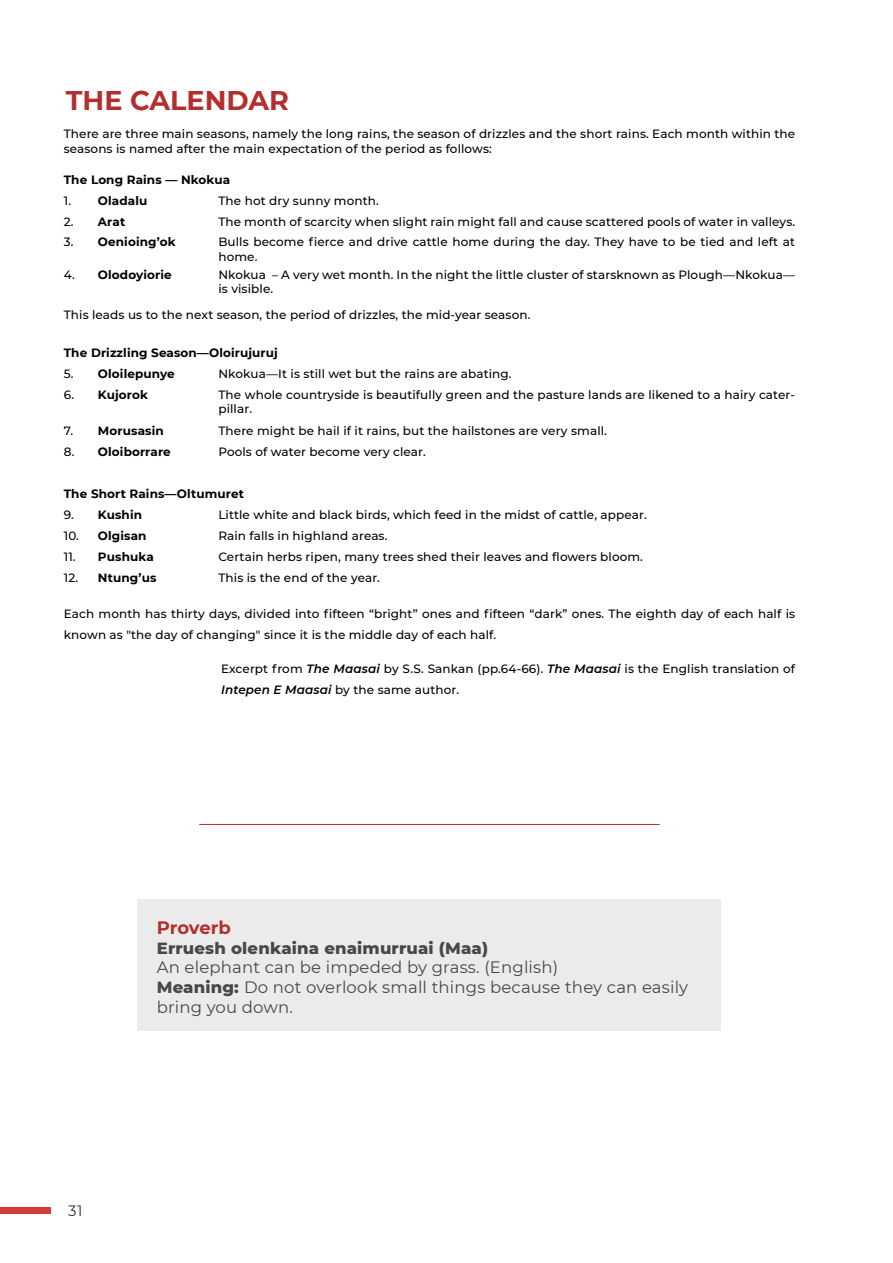
<style>
.page{position:relative;width:893px;height:1263px;background:#fff}
.page>*{position:absolute;margin:0;border:0;box-sizing:border-box;transform-origin:0 0}
.t1{font:700 27px "Montserrat";color:#b22f2e}
.t2{font:700 18px "Montserrat";letter-spacing:-.01em;color:#b22f2e}
.t3{font:16.5px/19.8px "Montserrat";letter-spacing:.01em;color:#48484a}
.t4{font:800 16.5px "Montserrat";letter-spacing:.01em;color:#48484a}
.t5{font:15px "Montserrat";color:#333334}
.t6{font:500 12px/14.4px "Montserrat";letter-spacing:.01em;color:#000}
.t7{font:700 12px "Montserrat";letter-spacing:.01em;color:#000}
.s1{font-weight:500}
.s2{font-weight:600;font-style:italic}
.s3{font-weight:800}
</style>
<div class="page">
<div style="left:0;top:1207px;width:51px;height:7px;background:#d43a3a"></div>
<div style="left:138px;top:899px;width:583px;height:132px;background:#ebebec"></div>
<hr style="left:199px;top:824px;width:461px;height:1px;background:#b22f2e">
<h1 class="t1" style="left:66px;top:81px;width:225px">THE CALENDAR</h1>
<p class="t6" style="left:64px;top:126px;width:733px">There are three main seasons, namely the long rains, the season of drizzles and the short rains. Each month within the seasons is named after the main expectation of the period as follows:</p>
<p class="t7" style="left:64px;top:171px;width:168px">The Long Rains — Nkokua</p>
<p class="t7" style="left:64px;top:192px;width:85px"><span class="s1">1.</span> Oladalu</p>
<p class="t6" style="left:218px;top:193px;width:162px">The hot dry sunny month.</p>
<p class="t7" style="left:64px;top:213px;width:63px"><span class="s1">2.</span> Arat</p>
<p class="t6" style="left:218px;top:214px;width:578px">The month of scarcity when slight rain might fall and cause scattered pools of water in valleys.</p>
<p class="t7" style="left:64px;top:233px;width:113px"><span class="s1">3.</span> Oenioing’ok</p>
<p class="t6" style="left:218px;top:234px;width:578px">Bulls become fierce and drive cattle home during the day. They have to be tied and left at home.</p>
<p class="t7" style="left:64px;top:266px;width:109px"><span class="s1">4.</span> Olodoyiorie</p>
<p class="t6" style="left:218px;top:267px;width:578px">Nkokua – A very wet month. In the night the little cluster of starsknown as Plough—Nkokua— is visible.</p>
<p class="t6" style="left:64px;top:307px;width:468px">This leads us to the next season, the period of drizzles, the mid-year season.</p>
<p class="t7" style="left:64px;top:344px;width:216px">The Drizzling Season—Oloirujuruj</p>
<p class="t7" style="left:64px;top:365px;width:113px"><span class="s1">5.</span> Oloilepunye</p>
<p class="t6" style="left:218px;top:366px;width:295px">Nkokua—It is still wet but the rains are abating.</p>
<p class="t7" style="left:64px;top:386px;width:86px"><span class="s1">6.</span> Kujorok</p>
<p class="t6" style="left:218px;top:387px;width:578px">The whole countryside is beautifully green and the pasture lands are likened to a hairy cater&shy;pillar.</p>
<p class="t7" style="left:64px;top:422px;width:101px"><span class="s1">7.</span> Morusasin</p>
<p class="t6" style="left:218px;top:423px;width:390px">There might be hail if it rains, but the hailstones are very small.</p>
<p class="t7" style="left:64px;top:443px;width:108px"><span class="s1">8.</span> Oloiborrare</p>
<p class="t6" style="left:218px;top:444px;width:209px">Pools of water become very clear.</p>
<p class="t7" style="left:64px;top:485px;width:182px">The Short Rains—Oltumuret</p>
<p class="t7" style="left:64px;top:506px;width:80px"><span class="s1">9.</span> Kushin</p>
<p class="t6" style="left:218px;top:507px;width:430px">Little white and black birds, which feed in the midst of cattle, appear.</p>
<p class="t7" style="left:64px;top:527px;width:84px"><span class="s1">10.</span> Olgisan</p>
<p class="t6" style="left:218px;top:528px;width:171px">Rain falls in highland areas.</p>
<p class="t7" style="left:64px;top:548px;width:92px"><span class="s1">11.</span> Pushuka</p>
<p class="t6" style="left:218px;top:549px;width:426px">Certain herbs ripen, many trees shed their leaves and flowers bloom.</p>
<p class="t7" style="left:64px;top:569px;width:94px"><span class="s1">12.</span> Ntung’us</p>
<p class="t6" style="left:218px;top:570px;width:163px">This is the end of the year.</p>
<p class="t6" style="left:64px;top:602px;width:733px;line-height:21px">Each month has thirty days, divided into fifteen “bright” ones and fifteen “dark” ones. The eighth day of each half is known as "the day of changing" since it is the middle day of each half.</p>
<p class="t6" style="left:221px;top:658px;width:575px;line-height:21px">Excerpt from <span class="s2">The Maasai</span> by S.S. Sankan (pp.64-66). <span class="s2">The Maasai</span> is the English translation of<br><span class="s2">Intepen E Maasai</span> by the same author.</p>
<p class="t5" style="left:68px;top:1200px;width:16px">31</p>
<h2 class="t2" style="left:157px;top:914px;width:76px">Proverb</h2>
<h3 class="t4" style="left:157px;top:936px;width:333px">Erruesh olenkaina enaimurruai (Maa)</h3>
<h3 class="t3" style="left:157px;top:957px;width:533px">An elephant can be impeded by grass. (English)<br><span class="s3">Meaning:</span> Do not overlook small things because they can easily bring you down.</h3>
</div>
